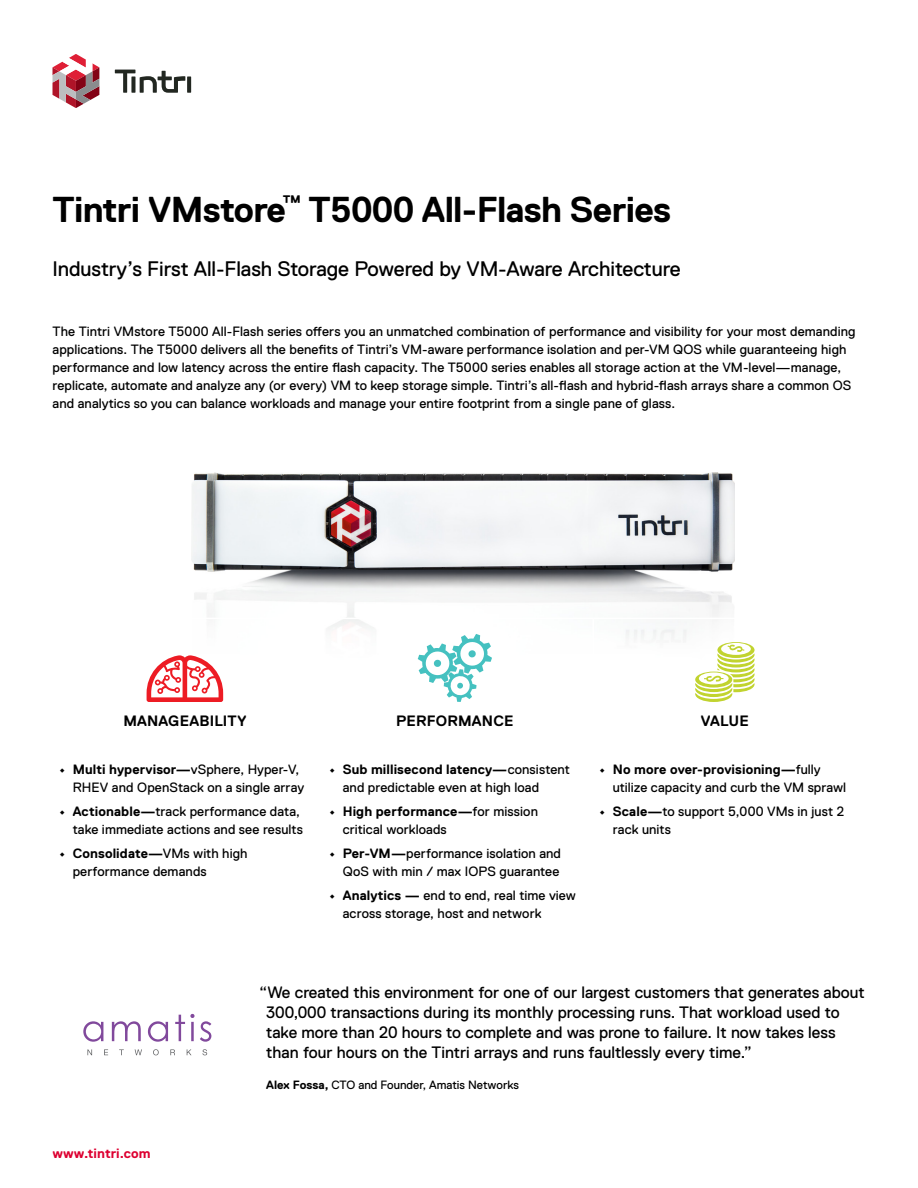
<style>
.page{position:relative;width:918px;height:1188px;background:#fff}
.page>*{position:absolute;margin:0;border:0;box-sizing:border-box;transform-origin:0 0}
.t1{font:700 36px "Replica Pro";letter-spacing:-.02em;color:#000}
.t2{font:21px "Replica Pro";letter-spacing:-.005em;color:#000}
.t3{font:16.5px/19.8px "Replica Pro";color:#000}
.t4{font:700 15px "Replica Pro";letter-spacing:.015em;color:#000}
.t5{font:13.5px/18px "Replica Pro";letter-spacing:.005em;color:#000}
.t6{font:700 13.5px "Replica Pro";letter-spacing:.005em;color:#dd0031}
.t7{font:12px "Replica Pro";color:#000}
.s1{font-weight:700}
</style>
<div class="page">
<svg style="left:187px;top:76px;width:4px;height:17px"></svg>
<svg style="left:115px;top:70px;width:70px;height:23px"></svg>
<svg style="left:52px;top:54px;width:47px;height:54px"></svg>
<img style="left:191px;top:472px;width:544px;height:187px">
<hr style="left:52px;top:618px;width:271px;height:1px;background:#fff">
<hr style="left:323px;top:618px;width:270px;height:1px;background:#fff">
<hr style="left:322px;top:619px;width:2px;height:121px;background:#fff">
<hr style="left:593px;top:618px;width:271px;height:1px;background:#fff">
<hr style="left:592px;top:619px;width:2px;height:121px;background:#fff">
<svg style="left:147px;top:655px;width:76px;height:47px"></svg>
<svg style="left:418px;top:634px;width:74px;height:68px"></svg>
<svg style="left:695px;top:642px;width:60px;height:60px"></svg>
<svg style="left:87px;top:1049px;width:5px;height:6px"></svg>
<svg style="left:104px;top:1049px;width:4px;height:6px"></svg>
<svg style="left:119px;top:1049px;width:5px;height:6px"></svg>
<svg style="left:135px;top:1049px;width:7px;height:6px"></svg>
<svg style="left:153px;top:1049px;width:6px;height:6px"></svg>
<svg style="left:170px;top:1049px;width:5px;height:6px"></svg>
<svg style="left:187px;top:1049px;width:4px;height:6px"></svg>
<svg style="left:202px;top:1049px;width:5px;height:6px"></svg>
<svg style="left:83px;top:1021px;width:20px;height:21px"></svg>
<svg style="left:112px;top:1021px;width:29px;height:20px"></svg>
<svg style="left:148px;top:1021px;width:20px;height:21px"></svg>
<svg style="left:175px;top:1014px;width:36px;height:28px"></svg>
<h1 class="t1" style="left:52px;top:190px;width:620px">Tintri VMstore<sup>™</sup> T5000 All-Flash Series</h1>
<h2 class="t2" style="left:52px;top:257px;width:630px">Industry’s First All-Flash Storage Powered by VM-Aware Architecture</h2>
<p class="t5" style="left:52px;top:322px;width:805px">The Tintri VMstore T5000 All-Flash series offers you an unmatched combination of performance and visibility for your most demanding applications. The T5000 delivers all the benefits of Tintri’s VM-aware performance isolation and per-VM QOS while guaranteeing high performance and low latency across the entire flash capacity. The T5000 series enables all storage action at the VM-level—manage, replicate, automate and analyze any (or every) VM to keep storage simple. Tintri’s all-flash and hybrid-flash arrays share a common OS and analytics so you can balance workloads and manage your entire footprint from a single pane of glass.</p>
<p class="t4" style="left:123px;top:713px;width:124px">Manageability</p>
<p class="t4" style="left:396px;top:713px;width:119px">Performance</p>
<p class="t4" style="left:701px;top:713px;width:50px">Value</p>
<p class="t5" style="left:73px;top:760px;width:233px;text-indent:-14px"><span class="s1">• Multi hypervisor—</span>vSphere, Hyper-V,<br>RHEV and OpenStack on a single array</p>
<p class="t5" style="left:59px;top:802px;width:245px;text-align:right"><span class="s1">• Actionable—</span>track performance data, take immediate actions and see results</p>
<p class="t5" style="left:73px;top:844px;width:176px;text-indent:-14px"><span class="s1">• Consolidate—</span>VMs with high performance demands</p>
<p class="t5" style="left:343px;top:760px;width:229px;text-indent:-14px"><span class="s1">• Sub millisecond latency—</span>consistent and predictable even at high load</p>
<p class="t5" style="left:343px;top:802px;width:197px;text-indent:-14px"><span class="s1">• High performance—</span>for mission critical workloads</p>
<p class="t5" style="left:329px;top:844px;width:233px;text-align:right"><span class="s1">• Per-VM—</span>performance isolation and<br>QoS with min / max IOPS guarantee</p>
<p class="t5" style="left:343px;top:886px;width:235px;text-indent:-14px"><span class="s1">• Analytics —</span> end to end, real time view across storage, host and network</p>
<p class="t5" style="left:613px;top:760px;width:235px;text-indent:-14px"><span class="s1">• No more over-provisioning—</span>fully utilize capacity and curb the VM sprawl</p>
<p class="t5" style="left:613px;top:802px;width:233px;text-indent:-14px"><span class="s1">• Scale—</span>to support 5,000 VMs in just 2 rack units</p>
<p class="t6" style="left:52px;top:1146px;width:100px">www.tintri.com</p>
<p class="t3" style="left:266px;top:983px;width:600px;text-indent:-7px">“We created this environment for one of our largest customers that generates about 300,000 transactions during its monthly processing runs. That workload used to take more than 20 hours to complete and was prone to failure. It now takes less than four hours on the Tintri arrays and runs faultlessly every time.”</p>
<p class="t7" style="left:266px;top:1078px;width:254px"><span class="s1">Alex Fossa,</span> CTO and Founder, Amatis Networks</p>
</div>
